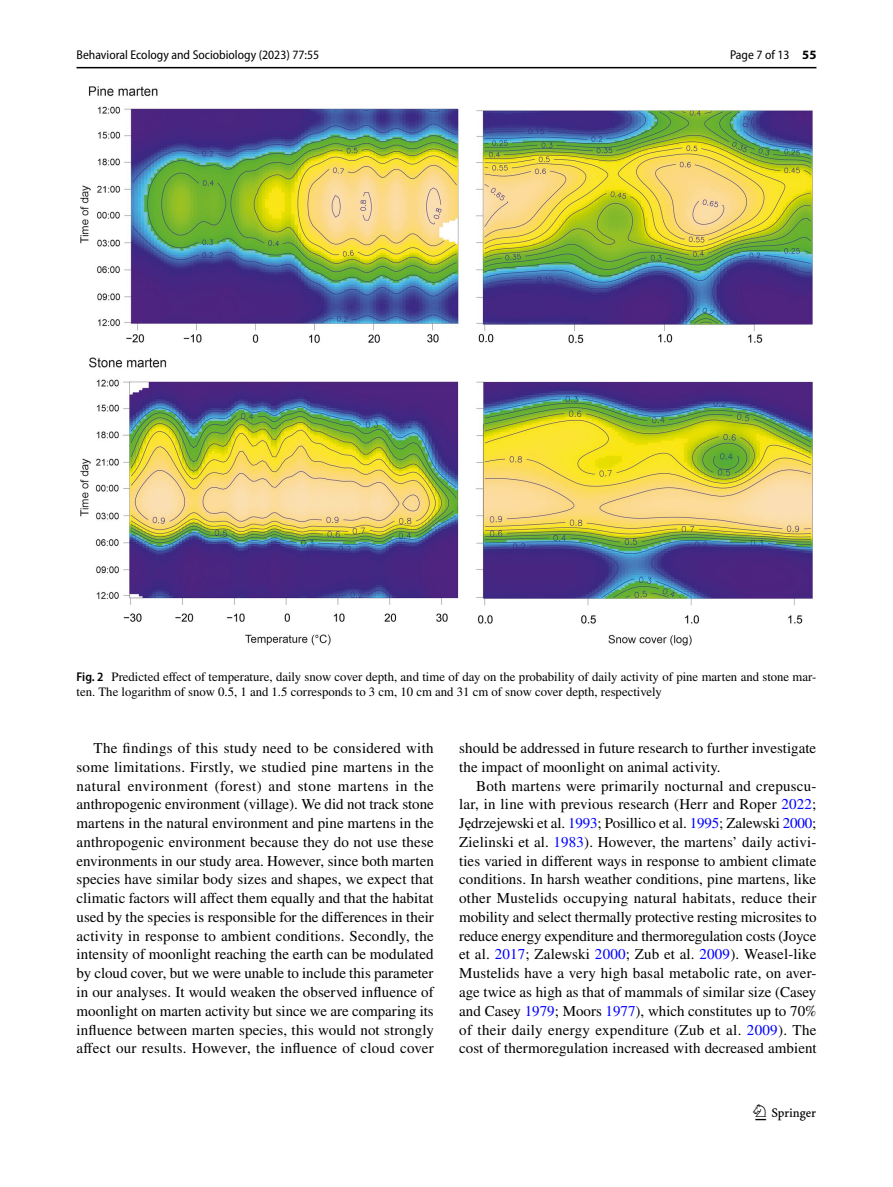
<style>
.page{position:relative;width:893px;height:1187px;background:#fff}
.page>*{position:absolute;margin:0;border:0;box-sizing:border-box;transform-origin:0 0}
.t1{font:22.5px "Springnew Regular 3";color:#000}
.t2{font:15px/18.8px "STIX";letter-spacing:.005em;color:#000;text-align:justify}
.t3{font:12.75px/15px "STIX";color:#000}
.t4{font:semi-condensed 12.75px "Myriad Pro";color:#000}
.s1{font-weight:700;font-stretch:normal}
.s2{font-family:"Myriad Pro";font-weight:600;font-stretch:semi-condensed}
.s3{color:#00f}
</style>
<div class="page">
<hr style="left:77px;top:67px;width:739px;height:1px;background:#000">
<img style="left:81px;top:87px;width:731px;height:559px">
<p class="t4" style="left:77px;top:48px;width:244px">Behavioral Ecology and Sociobiology (2023) 77:55</p>
<p class="t4" style="left:730px;top:48px;width:88px">Page 7 of 13 <span class="s1">55</span></p>
<p class="t3" style="left:77px;top:670px;width:741px"><span class="s2">Fig. 2</span> Predicted effect of temperature, daily snow cover depth, and time of day on the probability of daily activity of pine marten and stone mar&shy;ten. The logarithm of snow 0.5, 1 and 1.5 corresponds to 3 cm, 10 cm and 31 cm of snow cover depth, respectively</p>
<p class="t2" style="left:77px;top:739px;width:359px;text-indent:17px">The findings of this study need to be considered with some limitations. Firstly, we studied pine martens in the natural environment (forest) and stone martens in the anthropogenic environment (village). We did not track stone martens in the natural environment and pine martens in the anthropogenic environment because they do not use these environments in our study area. However, since both marten species have similar body sizes and shapes, we expect that climatic factors will affect them equally and that the habitat used by the species is responsible for the differences in their activity in response to ambient conditions. Secondly, the intensity of moonlight reaching the earth can be modulated by cloud cover, but we were unable to include this parameter in our analyses. It would weaken the observed influence of moonlight on marten activity but since we are comparing its influence between marten species, this would not strongly affect our results. However, the influence of cloud cover</p>
<p class="t2" style="left:459px;top:739px;width:358px">should be addressed in future research to further investigate the impact of moonlight on animal activity.</p>
<p class="t2" style="left:459px;top:777px;width:359px;text-indent:17px">Both martens were primarily nocturnal and crepuscu&shy;lar, in line with previous research (Herr and Roper <span class="s3">2022</span>; Jędrzejewski et al. <span class="s3">1993</span>; Posillico et al. <span class="s3">1995</span>; Zalewski <span class="s3">2000</span>; Zielinski et al. <span class="s3">1983</span>). However, the martens’ daily activi&shy;ties varied in different ways in response to ambient climate conditions. In harsh weather conditions, pine martens, like other Mustelids occupying natural habitats, reduce their mobility and select thermally protective resting microsites to reduce energy expenditure and thermoregulation costs (Joyce et al. <span class="s3">2017</span>; Zalewski <span class="s3">2000</span>; Zub et al. <span class="s3">2009</span>). Weasel-like Mustelids have a very high basal metabolic rate, on aver&shy;age twice as high as that of mammals of similar size (Casey and Casey <span class="s3">1979</span>; Moors <span class="s3">1977</span>), which constitutes up to 70% of their daily energy expenditure (Zub et al. <span class="s3">2009</span>). The cost of thermoregulation increased with decreased ambient</p>
<h1 class="t1" style="left:755px;top:1104px;width:62px">1 3</h1>
</div>
